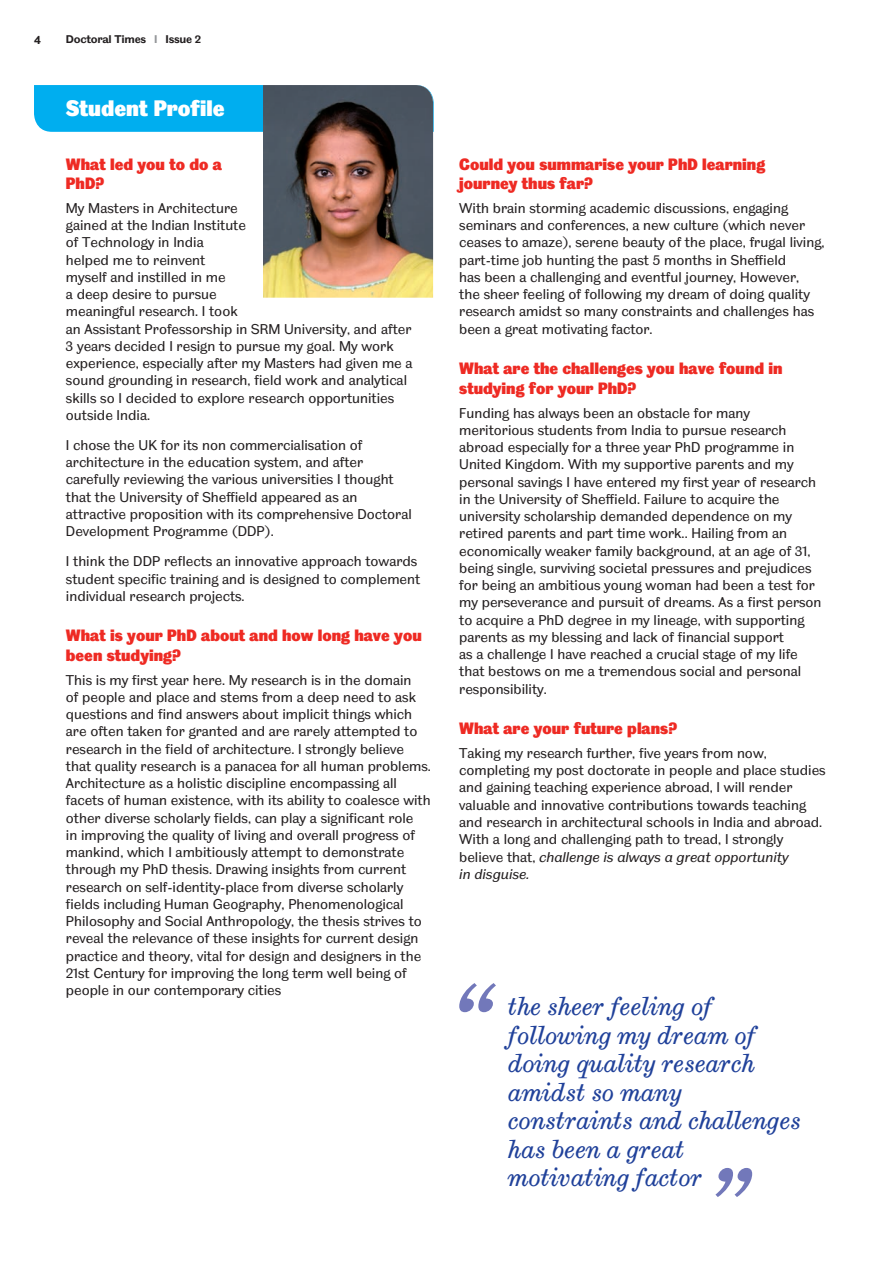
<style>
.page{position:relative;width:893px;height:1263px;background:#fff}
.page>*{position:absolute;margin:0;border:0;box-sizing:border-box;transform-origin:0 0}
.Quotes{font:italic 24px/28.5px "TUOS Stephenson";color:#20419a}
.Body_Text-Blake_9_5{font:22.5px "TUOS Pro Blake Display";color:#fff}
.Sub_headers_11pt{font:16.5px/19.5px "TUOS Pro Blake Display";color:#ee2a23}
.Body_Text-Blake_9_5-2{font:14.25px/17.2px "TUOS Blake";color:#231f20}
.t1{font:700 12px "TUOS Blake";color:#231f20}
.t2{font:700 11.25px "TUOS Blake";letter-spacing:-.02em;color:#231f20}
.s1{color:#939598}
.s2{font-style:italic}
</style>
<div class="page">
<svg style="left:34px;top:85px;width:400px;height:212px"></svg>
<img style="left:263px;top:85px;width:170px;height:213px">
<svg style="left:459px;top:983px;width:37px;height:29px"></svg>
<svg style="left:715px;top:1168px;width:37px;height:29px"></svg>
<p class="t1" style="left:34px;top:32px;width:8px">4</p>
<p class="t2" style="left:66px;top:32px;width:137px">Doctoral Times <span class="s1">I</span> Issue 2</p>
<p class="Body_Text-Blake_9_5" style="left:66px;top:94px;width:160px">Student Profile</p>
<p class="Sub_headers_11pt" style="left:66px;top:154px;width:157px">What led you to do a<br>PhD?</p>
<p class="Body_Text-Blake_9_5-2" style="left:66px;top:199px;width:348px">My Masters in Architecture<br>gained at the Indian Institute<br>of Technology in India<br>helped me to reinvent<br>myself and instilled in me<br>a deep desire to pursue<br>meaningful research. I took<br>an Assistant Professorship in SRM University, and after 3 years decided I resign to pursue my goal. My work experience, especially after my Masters had given me a sound grounding in research, field work and analytical skills so I decided to explore research opportunities outside India.</p>
<p class="Body_Text-Blake_9_5-2" style="left:66px;top:436px;width:347px">I chose the UK for its non commercialisation of architecture in the education system, and after carefully reviewing the various universities I thought that the University of Sheffield appeared as an attractive proposition with its comprehensive Doctoral Development Programme (DDP).</p>
<p class="Body_Text-Blake_9_5-2" style="left:66px;top:552px;width:356px">I think the DDP reflects an innovative approach towards student specific training and is designed to complement individual research projects.</p>
<p class="Sub_headers_11pt" style="left:66px;top:626px;width:357px">What is your PhD about and how long have you been studying?</p>
<p class="Body_Text-Blake_9_5-2" style="left:66px;top:671px;width:367px">This is my first year here. My research is in the domain<br>of people and place and stems from a deep need to ask questions and find answers about implicit things which are often taken for granted and are rarely attempted to research in the field of architecture. I strongly believe that quality research is a panacea for all human problems.<br>Architecture as a holistic discipline encompassing all facets of human existence, with its ability to coalesce with other diverse scholarly fields, can play a significant role<br>in improving the quality of living and overall progress of mankind, which I ambitiously attempt to demonstrate through my PhD thesis. Drawing insights from current research on self-identity-place from diverse scholarly fields including Human Geography, Phenomenological Philosophy and Social Anthropology, the thesis strives to reveal the relevance of these insights for current design practice and theory, vital for design and designers in the 21st Century for improving the long term well being of people in our contemporary cities</p>
<p class="Sub_headers_11pt" style="left:459px;top:154px;width:308px">Could you summarise your PhD learning journey thus far?</p>
<p class="Body_Text-Blake_9_5-2" style="left:459px;top:199px;width:367px">With brain storming academic discussions, engaging seminars and conferences, a new culture (which never ceases to amaze), serene beauty of the place, frugal living, part-time job hunting the past 5 months in Sheffield<br>has been a challenging and eventful journey, However,<br>the sheer feeling of following my dream of doing quality research amidst so many constraints and challenges has been a great motivating factor.</p>
<p class="Sub_headers_11pt" style="left:459px;top:359px;width:325px">What are the challenges you have found in studying for your PhD?</p>
<p class="Body_Text-Blake_9_5-2" style="left:459px;top:404px;width:364px">Funding has always been an obstacle for many meritorious students from India to pursue research abroad especially for a three year PhD programme in United Kingdom. With my supportive parents and my personal savings I have entered my first year of research in the University of Sheffield. Failure to acquire the university scholarship demanded dependence on my retired parents and part time work.. Hailing from an economically weaker family background, at an age of 31, being single, surviving societal pressures and prejudices for being an ambitious young woman had been a test for my perseverance and pursuit of dreams. As a first person to acquire a PhD degree in my lineage, with supporting parents as my blessing and lack of financial support<br>as a challenge I have reached a crucial stage of my life that bestows on me a tremendous social and personal responsibility.</p>
<p class="Sub_headers_11pt" style="left:459px;top:719px;width:219px">What are your future plans?</p>
<p class="Body_Text-Blake_9_5-2" style="left:459px;top:744px;width:368px">Taking my research further, five years from now, completing my post doctorate in people and place studies and gaining teaching experience abroad, I will render valuable and innovative contributions towards teaching and research in architectural schools in India and abroad.<br>With a long and challenging path to tread, I strongly believe that, <span class="s2">challenge is always a great opportunity<br>in disguise.</span></p>
<p class="Quotes" style="left:508px;top:993px;width:294px">the sheer feeling of following my dream of doing quality research amidst so many constraints and challenges has been a great motivating factor</p>
</div>
